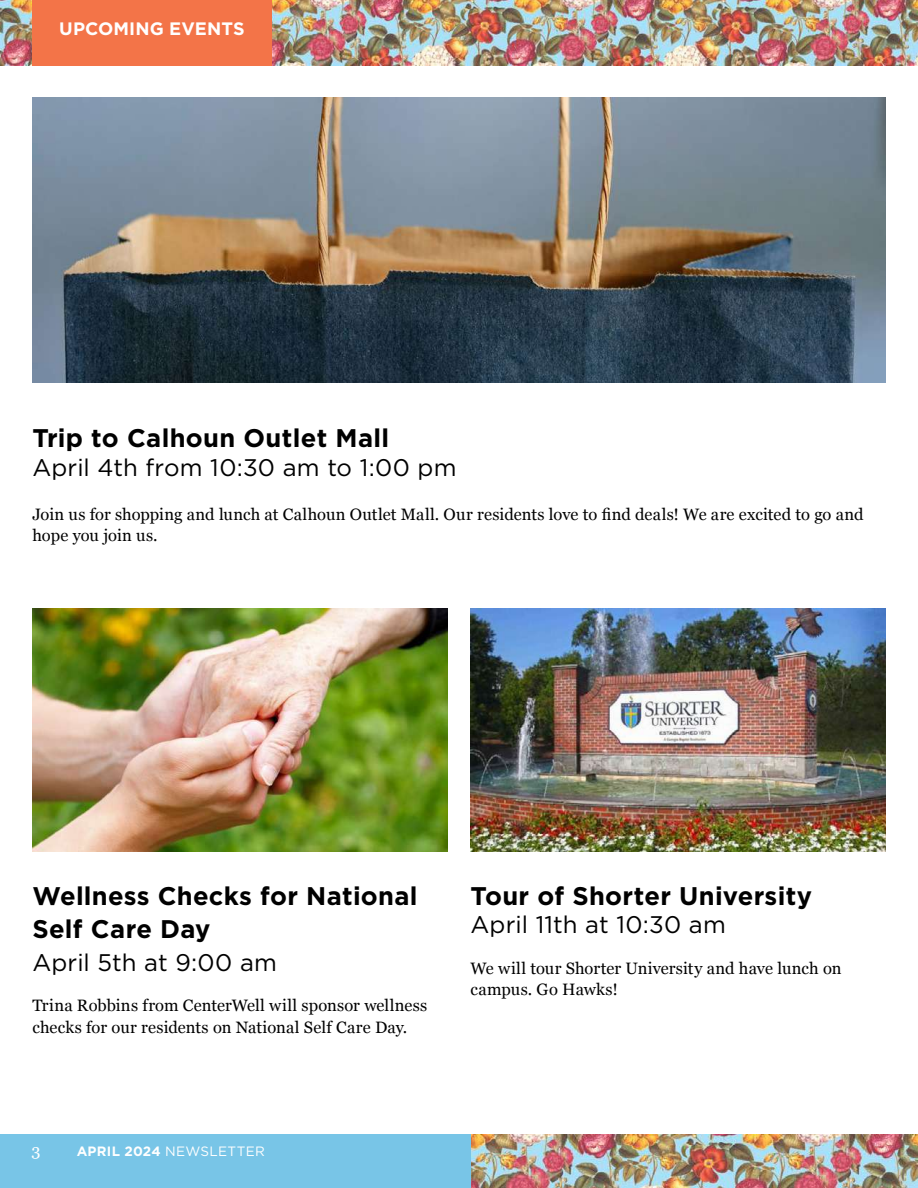
<style>
.page{position:relative;width:918px;height:1188px;background:#fff}
.page>*{position:absolute;margin:0;border:0;box-sizing:border-box;transform-origin:0 0}
.t1{font:700 25.5px/33px "Gotham";letter-spacing:.01em;color:#000}
.t2{font:24px "Gotham";letter-spacing:.005em;color:#000}
.t3{font:700 18px "Gotham";letter-spacing:.005em;color:#fff}
.t4{font:16.5px/21.3px "Georgia";letter-spacing:.005em;color:#000}
.t5{font:16.5px "Georgia";color:#fff}
.t6{font:13.5px "Gotham";letter-spacing:.025em;color:#fff}
.s1{font-weight:700}
</style>
<div class="page">
<img style="left:471px;top:1135px;width:447px;height:53px">
<div style="left:0;top:1135px;width:471px;height:53px;background:#78c5e7"></div>
<img style="left:0;top:0;width:918px;height:65px">
<img style="left:32px;top:608px;width:415px;height:243px">
<img style="left:471px;top:608px;width:415px;height:243px">
<img style="left:32px;top:97px;width:854px;height:285px">
<div style="left:32px;top:0;width:240px;height:65px;background:#f37448"></div>
<p class="t3" style="left:59px;top:16px;width:187px">UPCOMING EVENTS</p>
<h1 class="t1" style="left:32px;top:422px;width:358px">Trip to Calhoun Outlet Mall</h1>
<h2 class="t2" style="left:32px;top:452px;width:426px">April 4th from 10:30 am to 1:00 pm</h2>
<p class="t4" style="left:32px;top:503px;width:833px">Join us for shopping and lunch at Calhoun Outlet Mall. Our residents love to find deals! We are excited to go and hope you join us.</p>
<h1 class="t1" style="left:32px;top:879px;width:387px">Wellness Checks for National<br>Self Care Day</h1>
<h2 class="t2" style="left:32px;top:947px;width:246px">April 5th at 9:00 am</h2>
<p class="t4" style="left:471px;top:957px;width:373px">We will tour Shorter University and have lunch on campus. Go Hawks!</p>
<h1 class="t1" style="left:471px;top:879px;width:343px">Tour of Shorter University</h1>
<h2 class="t2" style="left:471px;top:909px;width:257px">April 11th at 10:30 am</h2>
<p class="t4" style="left:32px;top:994px;width:396px">Trina Robbins from CenterWell will sponsor wellness checks for our residents on National Self Care Day.</p>
<p class="t5" style="left:32px;top:1138px;width:11px">3</p>
<p class="t6" style="left:77px;top:1142px;width:190px"><span class="s1">APRIL 2024</span> NEWSLETTER</p>
</div>
